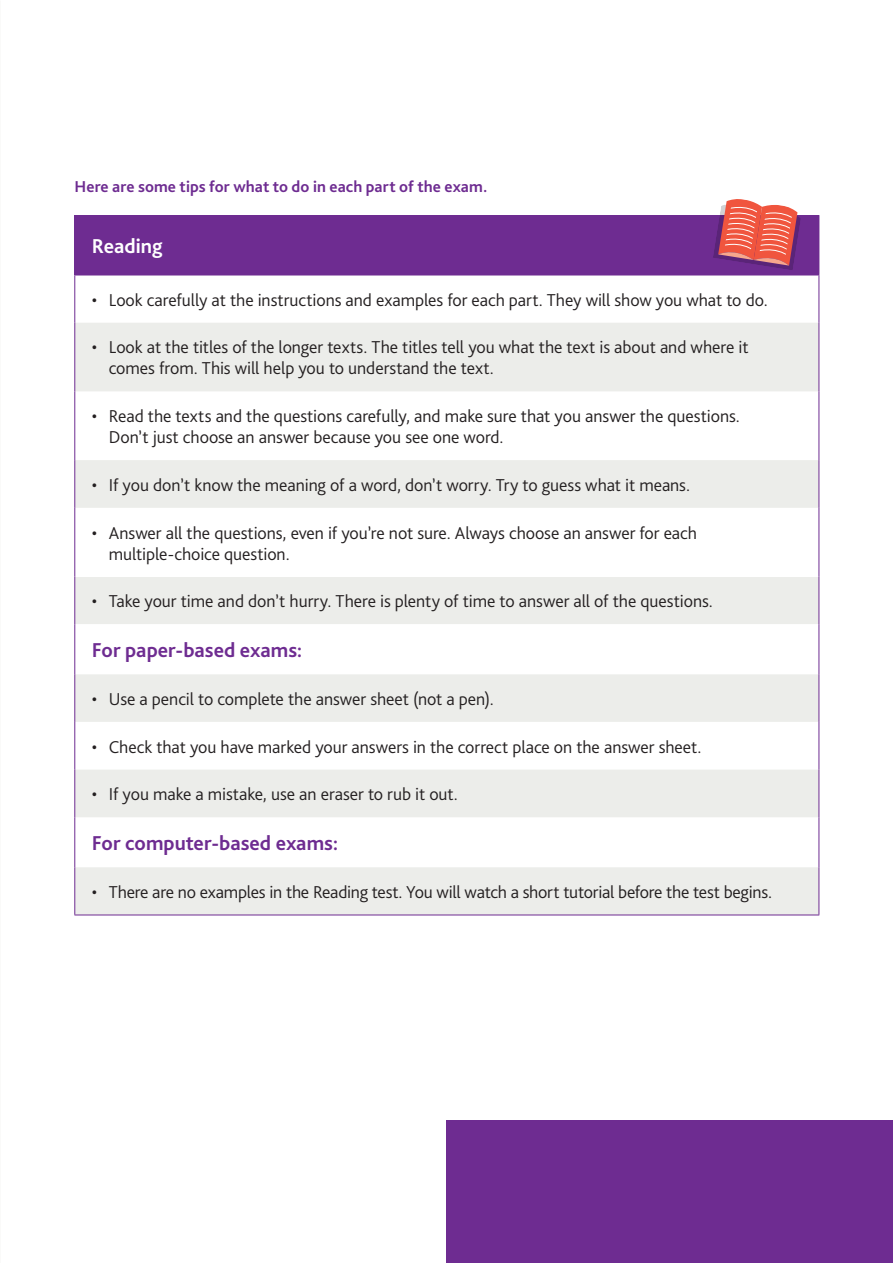
<style>
.page{position:relative;width:893px;height:1263px;background:#fff}
.page>*{position:absolute;margin:0;border:0;box-sizing:border-box;transform-origin:0 0}
._05_Box_head{font:700 21px "Bliss Pro";color:#6e2c91}
._02_Head_1_before_bu{font:700 21px "Bliss Pro";letter-spacing:-.005em;color:#fff}
.t1{font:300 18px/21px "Bliss Pro";letter-spacing:-.005em;color:#231f20}
._02_Head_1_before_bu-2{font:700 16.5px "Bliss Pro";letter-spacing:.005em;color:#6e2c91}
</style>
<div class="page">
<div style="left:446px;top:1120px;width:447px;height:143px;background:#6e2c91"></div>
<div style="left:75px;top:215px;width:744px;height:60px;background:#6e2c91"></div>
<svg style="left:75px;top:323px;width:744px;height:301px;fill:#ecedea"></svg>
<div style="left:75px;top:508px;width:744px;height:68px;background:#fff"></div>
<svg style="left:75px;top:624px;width:744px;height:146px"></svg>
<svg style="left:75px;top:770px;width:744px;height:145px;fill:#ecedea"></svg>
<hr style="left:74px;top:275px;width:1px;height:48px;background:#6e2c91">
<hr style="left:819px;top:275px;width:1px;height:48px;background:#6e2c91">
<hr style="left:74px;top:323px;width:1px;height:68px;background:#6e2c91">
<hr style="left:819px;top:323px;width:1px;height:68px;background:#6e2c91">
<hr style="left:74px;top:391px;width:1px;height:69px;background:#6e2c91">
<hr style="left:819px;top:391px;width:1px;height:69px;background:#6e2c91">
<hr style="left:74px;top:460px;width:1px;height:48px;background:#6e2c91">
<hr style="left:819px;top:460px;width:1px;height:48px;background:#6e2c91">
<hr style="left:74px;top:508px;width:1px;height:68px;background:#6e2c91">
<hr style="left:819px;top:508px;width:1px;height:68px;background:#6e2c91">
<hr style="left:74px;top:576px;width:1px;height:48px;background:#6e2c91">
<hr style="left:819px;top:576px;width:1px;height:48px;background:#6e2c91">
<hr style="left:74px;top:624px;width:1px;height:50px;background:#6e2c91">
<hr style="left:819px;top:624px;width:1px;height:50px;background:#6e2c91">
<hr style="left:74px;top:674px;width:1px;height:48px;background:#6e2c91">
<hr style="left:819px;top:674px;width:1px;height:48px;background:#6e2c91">
<hr style="left:74px;top:722px;width:1px;height:48px;background:#6e2c91">
<hr style="left:819px;top:722px;width:1px;height:48px;background:#6e2c91">
<hr style="left:74px;top:770px;width:1px;height:47px;background:#6e2c91">
<hr style="left:819px;top:770px;width:1px;height:47px;background:#6e2c91">
<hr style="left:74px;top:817px;width:1px;height:50px;background:#6e2c91">
<hr style="left:819px;top:817px;width:1px;height:50px;background:#6e2c91">
<hr style="left:74px;top:215px;width:1px;height:60px;background:#6e2c91">
<hr style="left:819px;top:215px;width:1px;height:60px;background:#6e2c91">
<hr style="left:74px;top:275px;width:745px;height:1px;background:#6e2c91">
<hr style="left:74px;top:867px;width:1px;height:48px;background:#6e2c91">
<hr style="left:819px;top:867px;width:1px;height:48px;background:#6e2c91">
<hr style="left:74px;top:915px;width:745px;height:1px;background:#6e2c91">
<svg style="left:713px;top:199px;width:88px;height:71px"></svg>
<p class="_02_Head_1_before_bu-2" style="left:74px;top:176px;width:414px">Here are some tips for what to do in each part of the exam.</p>
<p class="_02_Head_1_before_bu" style="left:92px;top:233px;width:72px">Reading</p>
<p class="t1" style="left:92px;top:289px;width:677px">• Look carefully at the instructions and examples for each part. They will show you what to do.</p>
<p class="t1" style="left:109px;top:336px;width:641px;text-indent:-17px">• Look at the titles of the longer texts. The titles tell you what the text is about and where it comes from. This will help you to understand the text.</p>
<p class="t1" style="left:109px;top:405px;width:633px;text-indent:-17px">• Read the texts and the questions carefully, and make sure that you answer the questions.<br>Don’t just choose an answer because you see one word.</p>
<p class="t1" style="left:92px;top:474px;width:600px">• If you don’t know the meaning of a word, don’t worry. Try to guess what it means.</p>
<p class="t1" style="left:109px;top:522px;width:590px;text-indent:-17px">• Answer all the questions, even if you’re not sure. Always choose an answer for each multiple-choice question.</p>
<p class="t1" style="left:92px;top:590px;width:623px">• Take your time and don’t hurry. There is plenty of time to answer all of the questions.</p>
<p class="_05_Box_head" style="left:92px;top:637px;width:212px">For paper-based exams:</p>
<p class="t1" style="left:92px;top:688px;width:403px">• Use a pencil to complete the answer sheet (not a pen).</p>
<p class="t1" style="left:92px;top:736px;width:611px">• Check that you have marked your answers in the correct place on the answer sheet.</p>
<p class="t1" style="left:92px;top:783px;width:368px">• If you make a mistake, use an eraser to rub it out.</p>
<p class="_05_Box_head" style="left:92px;top:830px;width:248px">For computer-based exams:</p>
<p class="t1" style="left:92px;top:881px;width:682px">• There are no examples in the Reading test. You will watch a short tutorial before the test begins.</p>
</div>
